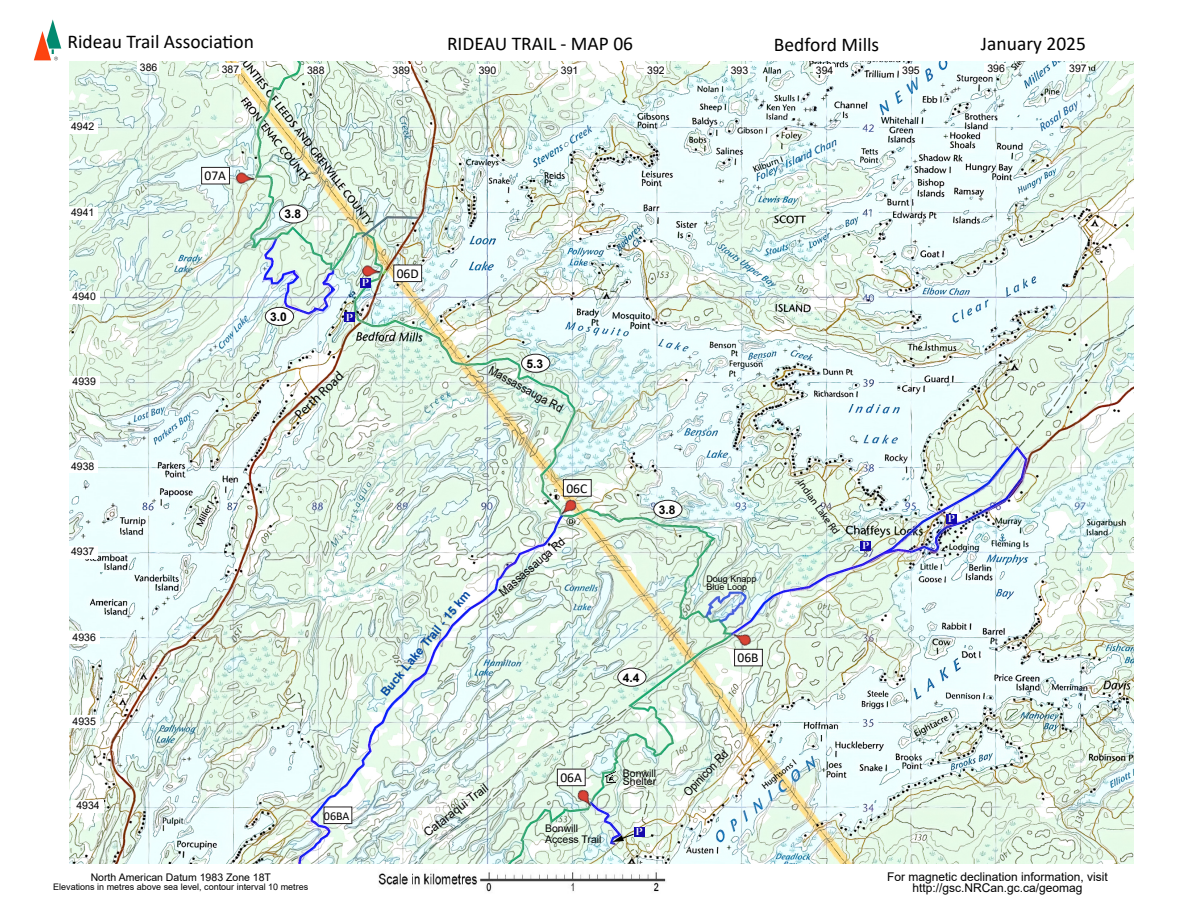
<style>
.page{position:relative;width:1188px;height:918px;background:#fff}
.page>*{position:absolute;margin:0;border:0;box-sizing:border-box;transform-origin:0 0}
.t1{font:19.5px "Calibri";color:#000}
.t2{font:13.5px "Calibri";color:#000}
.t3{font:13.5px "Myriad Pro";color:#000}
.t4{font:12px/10.5px "Arial";color:#000;text-align:center}
.t5{font:12px "Arial";color:#000;scale:.89 1}
.t6{font:700 12px "Arial";color:#084ca1}
.t7{font:700 12px "Arial";color:#000}
.t8{font:12px "Calibri";color:#000}
.t9{font:10.5px/10.5px "Arial";color:#000}
.t10{font:10.5px "Myriad Pro";color:#000}
.t11{font:600 9.45px "Carmensin Display";color:#fff;scale:1.18 1}
.t12{font:9px/7.5px "Arial";color:#000}
</style>
<div class="page">
<img style="left:69px;top:61px;width:1064px;height:803px">
<img style="left:33px;top:19px;width:29px;height:42px">
<div style="left:557px;top:769px;width:29px;height:17px;background:#fff;border:1px solid #231f20"></div>
<img style="left:378px;top:872px;width:288px;height:20px">
<div style="left:618px;top:668px;width:28px;height:18px;background:#fff;border-radius:50%"></div>
<div style="left:617px;top:668px;width:29px;height:19px;border:1px solid #231f20;border-radius:50%"></div>
<div style="left:654px;top:500px;width:28px;height:18px;background:#fff;border-radius:50%"></div>
<div style="left:653px;top:500px;width:29px;height:19px;border:1px solid #231f20;border-radius:50%"></div>
<div style="left:324px;top:807px;width:28px;height:17px;background:#fff;border:1px solid #231f20"></div>
<div style="left:279px;top:205px;width:29px;height:18px;background:#fff;border-radius:50%"></div>
<div style="left:279px;top:205px;width:29px;height:18px;border:1px solid #231f20;border-radius:50%"></div>
<div style="left:522px;top:354px;width:28px;height:18px;background:#fff;border-radius:50%"></div>
<div style="left:521px;top:354px;width:29px;height:19px;border:1px solid #231f20;border-radius:50%"></div>
<div style="left:71px;top:800px;width:32px;height:13px;background:#fff"></div>
<div style="left:67px;top:716px;width:32px;height:12px;background:#fff"></div>
<div style="left:67px;top:631px;width:32px;height:13px;background:#fff"></div>
<div style="left:65px;top:546px;width:33px;height:13px;background:#fff"></div>
<div style="left:65px;top:460px;width:33px;height:13px;background:#fff"></div>
<div style="left:67px;top:376px;width:32px;height:13px;background:#fff"></div>
<div style="left:67px;top:291px;width:32px;height:13px;background:#fff"></div>
<div style="left:65px;top:207px;width:33px;height:13px;background:#fff"></div>
<div style="left:65px;top:121px;width:33px;height:13px;background:#fff"></div>
<div style="left:137px;top:62px;width:21px;height:10px;background:#fff"></div>
<div style="left:219px;top:63px;width:21px;height:11px;background:#fff"></div>
<div style="left:305px;top:65px;width:21px;height:10px;background:#fff"></div>
<div style="left:390px;top:65px;width:21px;height:10px;background:#fff"></div>
<div style="left:476px;top:65px;width:21px;height:10px;background:#fff"></div>
<div style="left:558px;top:65px;width:21px;height:10px;background:#fff"></div>
<div style="left:645px;top:65px;width:21px;height:10px;background:#fff"></div>
<div style="left:728px;top:65px;width:21px;height:10px;background:#fff"></div>
<div style="left:813px;top:65px;width:21px;height:10px;background:#fff"></div>
<div style="left:900px;top:65px;width:21px;height:10px;background:#fff"></div>
<div style="left:985px;top:63px;width:21px;height:10px;background:#fff"></div>
<div style="left:1067px;top:63px;width:21px;height:10px;background:#fff"></div>
<div style="left:734px;top:649px;width:29px;height:17px;background:#fff;border:1px solid #231f20"></div>
<div style="left:563px;top:479px;width:29px;height:18px;background:#fff;border:1px solid #231f20"></div>
<div style="left:393px;top:265px;width:29px;height:17px;background:#fff;border:1px solid #231f20"></div>
<div style="left:201px;top:167px;width:29px;height:17px;background:#fff;border:1px solid #231f20"></div>
<div style="left:634px;top:827px;width:11px;height:10px;background:#1308ab"></div>
<div style="left:860px;top:541px;width:11px;height:10px;background:#1308ab"></div>
<div style="left:344px;top:313px;width:11px;height:9px;background:#1308ab"></div>
<div style="left:360px;top:278px;width:11px;height:9px;background:#1308ab"></div>
<div style="left:946px;top:514px;width:11px;height:10px;background:#1308ab"></div>
<img style="left:359px;top:259px;width:27px;height:22px">
<svg style="left:612px;top:833px;width:23px;height:9px"></svg>
<img style="left:233px;top:166px;width:27px;height:22px">
<img style="left:551px;top:493px;width:32px;height:32px">
<img style="left:723px;top:623px;width:33px;height:29px">
<div style="left:265px;top:307px;width:29px;height:18px;background:#fff;border-radius:50%"></div>
<div style="left:265px;top:307px;width:29px;height:19px;border:1px solid #231f20;border-radius:50%"></div>
<img style="left:571px;top:782px;width:31px;height:33px">
<svg style="left:604px;top:771px;width:13px;height:13px"></svg>
<h1 class="t1" style="left:68px;top:28px;width:188px">Rideau Trail Association</h1>
<h1 class="t1" style="left:447px;top:29px;width:188px">RIDEAU TRAIL - MAP 06</h1>
<h1 class="t1" style="left:774px;top:31px;width:107px">Bedford Mills</h1>
<h1 class="t1" style="left:981px;top:29px;width:107px">January 2025</h1>
<p class="t9" style="left:71px;top:121px;width:25px">4942</p>
<p class="t9" style="left:71px;top:207px;width:25px">4941</p>
<p class="t9" style="left:73px;top:291px;width:25px">4940</p>
<p class="t9" style="left:73px;top:376px;width:25px">4939</p>
<p class="t9" style="left:71px;top:461px;width:25px">4938</p>
<p class="t9" style="left:71px;top:546px;width:25px">4937</p>
<p class="t9" style="left:73px;top:632px;width:25px">4936</p>
<p class="t9" style="left:73px;top:716px;width:25px">4935</p>
<p class="t9" style="left:76px;top:800px;width:25px">4934</p>
<p class="t9" style="left:140px;top:62px;width:19px">386</p>
<p class="t9" style="left:222px;top:64px;width:19px">387</p>
<p class="t9" style="left:307px;top:65px;width:19px">388</p>
<p class="t9" style="left:392px;top:65px;width:19px">389</p>
<p class="t9" style="left:479px;top:65px;width:19px">390</p>
<p class="t9" style="left:561px;top:65px;width:19px">391</p>
<p class="t9" style="left:647px;top:65px;width:19px">392</p>
<p class="t9" style="left:731px;top:65px;width:19px">393</p>
<p class="t9" style="left:816px;top:65px;width:19px">394</p>
<p class="t9" style="left:902px;top:65px;width:19px">395</p>
<p class="t9" style="left:987px;top:63px;width:19px">396</p>
<p class="t9" style="left:1069px;top:63px;width:19px">397</p>
<p class="t2" style="left:205px;top:166px;width:23px">07A</p>
<p class="t7" style="left:284px;top:206px;width:18px">3.8</p>
<p class="t7" style="left:270px;top:308px;width:18px">3.0</p>
<p class="t11" style="left:362px;top:274px;width:8px">P</p>
<p class="t11" style="left:346px;top:309px;width:8px">P</p>
<p class="t3" style="left:291px;top:411px;width:64px;rotate:-44deg">Perth Road</p>
<p class="t2" style="left:397px;top:264px;width:23px">06D</p>
<p class="t7" style="left:527px;top:355px;width:18px">5.3</p>
<p class="t5" style="left:494px;top:362px;width:94px;rotate:29deg">Massassauga Rd</p>
<p class="t8" style="left:324px;top:808px;width:27px">06BA</p>
<p class="t6" style="left:376px;top:689px;width:134px;rotate:-50deg">Buck Lake Trail - 15 km</p>
<p class="t2" style="left:566px;top:479px;width:22px">06C</p>
<p class="t5" style="left:495px;top:587px;width:94px;rotate:-41deg">Massassauga Rd</p>
<p class="t4" style="left:422px;top:830px;width:80px;rotate:-38deg">Cataraqui Trail</p>
<p class="t2" style="left:560px;top:768px;width:23px">06A</p>
<p class="t9" style="left:545px;top:823px;width:58px">Bonwill<br>Access Trail</p>
<p class="t7" style="left:659px;top:501px;width:18px">3.8</p>
<p class="t7" style="left:623px;top:669px;width:18px">4.4</p>
<p class="t12" style="left:706px;top:575px;width:52px">Doug Knapp<br>Blue Loop</p>
<p class="t2" style="left:738px;top:648px;width:23px">06B</p>
<p class="t9" style="left:623px;top:770px;width:35px;line-height:7.5px">Bonwill<br>Shelter</p>
<p class="t11" style="left:636px;top:824px;width:8px">P</p>
<p class="t5" style="left:680px;top:788px;width:67px;rotate:-46deg">Opinicon Rd</p>
<p class="t10" style="left:806px;top:477px;width:65px;rotate:55deg">Indian Lake Rd</p>
<p class="t11" style="left:862px;top:537px;width:8px">P</p>
<p class="t11" style="left:948px;top:510px;width:8px">P</p>
<p class="t9" style="left:91px;top:872px;width:182px">North American Datum 1983 Zone 18T</p>
<p class="t12" style="left:53px;top:883px;width:257px">Elevations in metres above sea level, contour interval 10 metres</p>
<p class="t4" style="left:887px;top:872px;width:222px">For magnetic declination information, visit http://gsc.NRCan.gc.ca/geomag</p>
</div>
